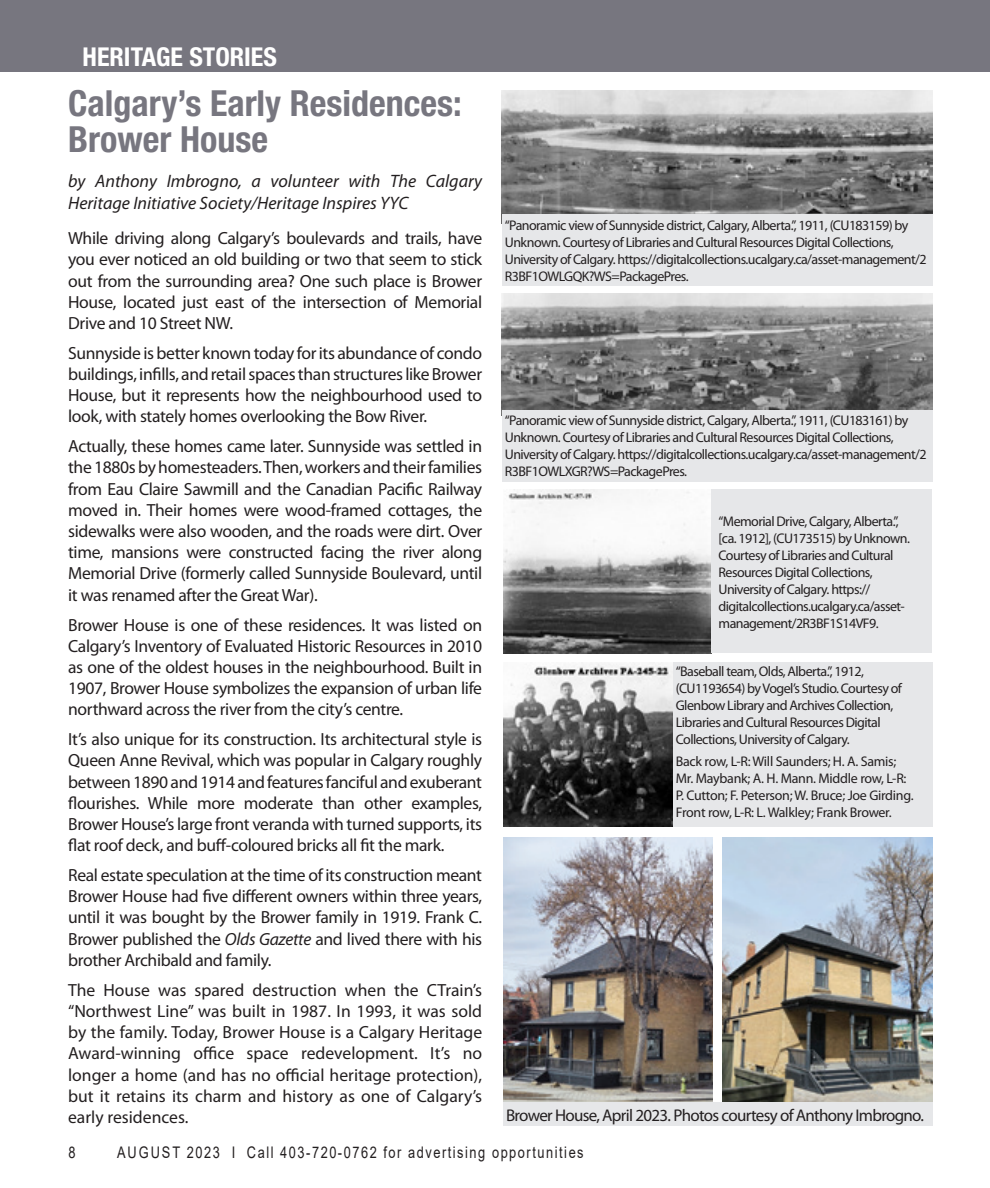
<style>
.page{position:relative;width:990px;height:1188px;background:#fff}
.page>*{position:absolute;margin:0;border:0;box-sizing:border-box;transform-origin:0 0}
.t1{font:700 condensed 36px/36px "Helvetica Neue LT Std";color:#77767f}
.t2{font:700 condensed 26px "Helvetica Neue LT Std";color:#fff}
.t3{font:italic 18px/21.2px "Myriad Pro";color:#231f20}
.t4{font:17.6px/21.2px "Myriad Pro";letter-spacing:-.02em;color:#231f20;text-align:justify}
.t5{font:17px "Myriad Pro";letter-spacing:-.04em;color:#231f20}
.t6{font:16px "Arial";letter-spacing:.12em;color:#231f20;scale:.8 1}
.t7{font:14px/17px "Myriad Pro";letter-spacing:-.04em;color:#231f20}
.t8{font:14px/17px "Myriad Pro";letter-spacing:-.02em;color:#231f20}
.s1{font-style:italic}
</style>
<div class="page">
<div style="left:0;top:0;width:990px;height:72px;background:#77767f"></div>
<img style="left:502px;top:90px;width:430px;height:125px">
<div style="left:502px;top:215px;width:430px;height:71px;background:#e6e7e9"></div>
<img style="left:502px;top:294px;width:430px;height:116px">
<div style="left:502px;top:410px;width:430px;height:71px;background:#e6e7e9"></div>
<img style="left:503px;top:490px;width:208px;height:163px">
<div style="left:711px;top:490px;width:221px;height:163px;background:#e6e7e9"></div>
<img style="left:503px;top:663px;width:170px;height:164px">
<div style="left:673px;top:663px;width:259px;height:164px;background:#e6e7e9"></div>
<img style="left:503px;top:837px;width:210px;height:265px">
<img style="left:723px;top:837px;width:210px;height:265px">
<div style="left:503px;top:1102px;width:430px;height:24px;background:#e6e7e9"></div>
<h2 class="t2" style="left:83px;top:41px;width:196px">HERITAGE STORIES</h2>
<h1 class="t1" style="left:68px;top:84px;width:395px">Calgary’s Early Residences:<br>Brower House</h1>
<p class="t3" style="left:68px;top:170px;width:416px">by Anthony Imbrogno, a volunteer with The Calgary<br>Heritage Initiative Society/Heritage Inspires YYC</p>
<p class="t4" style="left:68px;top:227px;width:416px">While driving along Calgary’s boulevards and trails, have you ever noticed an old building or two that seem to stick out from the surrounding area? One such place is Brower House, located just east of the intersection of Memorial Drive and 10 Street NW.</p>
<p class="t4" style="left:68px;top:342px;width:416px">Sunnyside is better known today for its abundance of condo buildings, infills, and retail spaces than structures like Brower House, but it represents how the neighbourhood used to look, with stately homes overlooking the Bow River.</p>
<p class="t4" style="left:68px;top:435px;width:416px">Actually, these homes came later. Sunnyside was settled in the 1880s by homesteaders. Then, workers and their families from Eau Claire Sawmill and the Canadian Pacific Railway moved in. Their homes were wood-framed cottages, the sidewalks were also wooden, and the roads were dirt. Over time, mansions were constructed facing the river along Memorial Drive (formerly called Sunnyside Boulevard, until it was renamed after the Great War).</p>
<p class="t4" style="left:68px;top:614px;width:416px">Brower House is one of these residences. It was listed on Calgary’s Inventory of Evaluated Historic Resources in 2010 as one of the oldest houses in the neighbourhood. Built in 1907, Brower House symbolizes the expansion of urban life northward across the river from the city’s centre.</p>
<p class="t4" style="left:68px;top:728px;width:416px">It’s also unique for its construction. Its architectural style is Queen Anne Revival, which was popular in Calgary roughly between 1890 and 1914 and features fanciful and exuberant flourishes. While more moderate than other examples, Brower House’s large front veranda with turned supports, its flat roof deck, and buff-coloured bricks all fit the mark.</p>
<p class="t4" style="left:68px;top:864px;width:416px">Real estate speculation at the time of its construction meant Brower House had five different owners within three years, until it was bought by the Brower family in 1919. Frank C.<br>Brower published the <span class="s1">Olds Gazette</span> and lived there with his brother Archibald and family.</p>
<p class="t4" style="left:68px;top:979px;width:416px">The House was spared destruction when the CTrain’s “Northwest Line” was built in 1987. In 1993, it was sold by the family. Today, Brower House is a Calgary Heritage Award-winning office space redevelopment. It’s no longer a home (and has no official heritage protection), but it retains its charm and history as one of Calgary’s early residences.</p>
<p class="t7" style="left:505px;top:217px;width:423px">“Panoramic view of Sunnyside district, Calgary, Alberta.”, 1911, (CU183159) by Unknown. Courtesy of Libraries and Cultural Resources Digital Collections, University of Calgary. https://digitalcollections.ucalgary.ca/asset-management/2<br>R3BF1OWLGQK?WS=PackagePres.</p>
<p class="t7" style="left:505px;top:412px;width:423px">“Panoramic view of Sunnyside district, Calgary, Alberta.”, 1911, (CU183161) by Unknown. Courtesy of Libraries and Cultural Resources Digital Collections, University of Calgary. https://digitalcollections.ucalgary.ca/asset-management/2<br>R3BF1OWLXGR?WS=PackagePres.</p>
<p class="t7" style="left:719px;top:512px;width:193px">“Memorial Drive, Calgary, Alberta.”, [ca. 1912], (CU173515) by Unknown.<br>Courtesy of Libraries and Cultural Resources Digital Collections, University of Calgary. https:// digitalcollections.ucalgary.ca/asset&shy;management/2R3BF1S14VF9.</p>
<p class="t7" style="left:676px;top:663px;width:228px">“Baseball team, Olds, Alberta.”, 1912, (CU1193654) by Vogel’s Studio. Courtesy of Glenbow Library and Archives Collection, Libraries and Cultural Resources Digital Collections, University of Calgary.</p>
<p class="t8" style="left:676px;top:752px;width:239px">Back row, L-R: Will Saunders; H. A. Samis; Mr. Maybank; A. H. Mann. Middle row, L-R:<br>P. Cutton; F. Peterson; W. Bruce; Joe Girding.<br>Front row, L-R: L. Walkley; Frank Brower.</p>
<p class="t5" style="left:506px;top:1104px;width:419px">Brower House, April 2023. Photos courtesy of Anthony Imbrogno.</p>
<p class="t6" style="left:68px;top:1141px;width:10px">8</p>
<p class="t6" style="left:117px;top:1141px;width:585px">AUGUST 2023 I Call 403-720-0762 for advertising opportunities</p>
</div>
